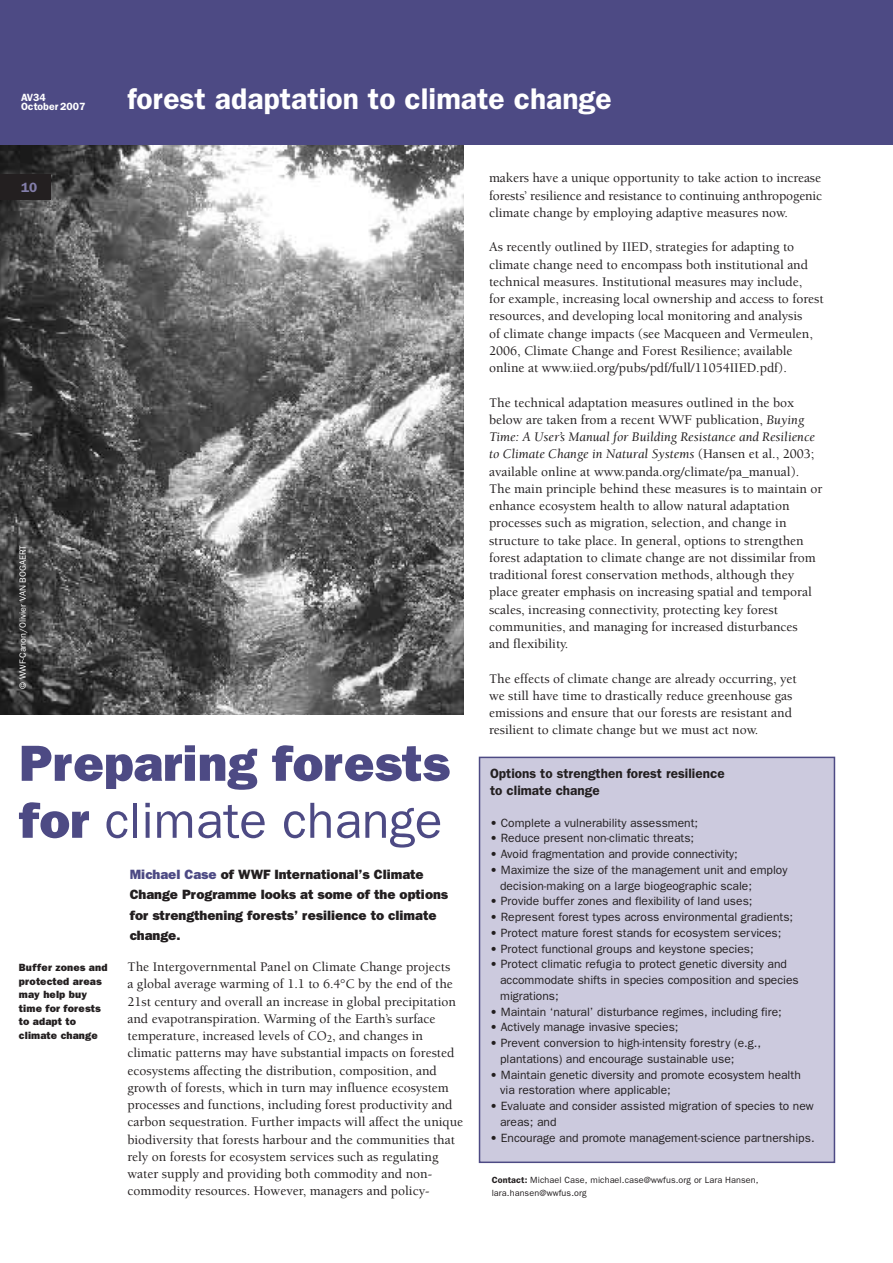
<style>
.page{position:relative;width:893px;height:1263px;background:#fff}
.page>*{position:absolute;margin:0;border:0;box-sizing:border-box;transform-origin:0 0}
.t1{font:800 51px/57px "Franklin Gothic";color:#4d4a84}
.t2{font:600 30px "Franklin Gothic";color:#fff}
.t3{font:500 13.5px/17.2px "Berkeley";color:#231f20}
.t4{font:800 13.5px/20.2px "Franklin Gothic";color:#231f20}
.t5{font:600 13.5px/17.2px "Franklin Gothic";color:#231f20}
.t6{font:600 13.5px "Franklin Gothic";color:#837eaa}
.t7{font:12px/15.8px "Franklin Gothic";color:#231f20}
.t8{font:800 10.5px/13.5px "Franklin Gothic";letter-spacing:.01em;color:#231f20}
.t9{font:600 10.5px/9px "Franklin Gothic";color:#fff}
.t10{font:9px/13.5px "Franklin Gothic";letter-spacing:.01em;color:#231f20}
.t11{font:9px "Franklin Gothic";color:#fff}
.s1{font-weight:400;font-style:italic}
.s2{font-weight:400}
.s3{color:#4d4a84}
.s4{font-weight:600}
</style>
<div class="page">
<img style="left:0;top:145px;width:463px;height:569px">
<div style="left:0;top:174px;width:51px;height:26px;background:#231f20"></div>
<div style="left:0;top:0;width:892px;height:145px;background:#4d4a84"></div>
<div style="left:480px;top:758px;width:353px;height:404px;background:#cccade"></div>
<div style="left:479px;top:757px;width:356px;height:406px;border:2px solid #4d4a84"></div>
<p class="t9" style="left:21px;top:94px;width:66px">AV34<br>October 2007</p>
<p class="t6" style="left:21px;top:183px;width:18px">10</p>
<p class="t11" style="left:20px;top:689px;width:145px;rotate:-90deg">© WWF-Canon/Olivier VAN BOGAERT</p>
<h2 class="t2" style="left:127px;top:89px;width:485px">forest adaptation to climate change</h2>
<p class="t3" style="left:489px;top:171px;width:335px;text-align:justify">makers have a unique opportunity to take action to increase forests’ resilience and resistance to continuing anthropogenic climate change by employing adaptive measures now.</p>
<p class="t3" style="left:489px;top:240px;width:336px">As recently outlined by IIED, strategies for adapting to climate change need to encompass both institutional and technical measures. Institutional measures may include,<br>for example, increasing local ownership and access to forest resources, and developing local monitoring and analysis<br>of climate change impacts (see Macqueen and Vermeulen, 2006, Climate Change and Forest Resilience; available online at www.iied.org/pubs/pdf/full/11054IIED.pdf).</p>
<p class="t3" style="left:489px;top:395px;width:335px">The technical adaptation measures outlined in the box below are taken from a recent WWF publication, <span class="s1">Buying Time: A User’s Manual for Building Resistance and Resilience to Climate Change in Natural Systems</span> (Hansen et al., 2003; available online at www.panda.org/climate/pa_manual).<br>The main principle behind these measures is to maintain or enhance ecosystem health to allow natural adaptation processes such as migration, selection, and change in structure to take place. In general, options to strengthen forest adaptation to climate change are not dissimilar from traditional forest conservation methods, although they place greater emphasis on increasing spatial and temporal scales, increasing connectivity, protecting key forest communities, and managing for increased disturbances<br>and flexibility.</p>
<p class="t3" style="left:489px;top:671px;width:309px">The effects of climate change are already occurring, yet we still have time to drastically reduce greenhouse gas emissions and ensure that our forests are resistant and resilient to climate change but we must act now.</p>
<h1 class="t1" style="left:19px;top:739px;width:432px">Preparing forests for <span class="s2">climate change</span></h1>
<p class="t4" style="left:130px;top:865px;width:320px"><span class="s3">Michael Case</span> of WWF International’s Climate Change Programme looks at some of the options for strengthening forests’ resilience to climate change.</p>
<p class="t8" style="left:19px;top:962px;width:90px">Buffer zones and protected areas may help buy time for forests to adapt to climate change</p>
<p class="t3" style="left:127px;top:960px;width:337px">The Intergovernmental Panel on Climate Change projects<br>a global average warming of 1.1 to 6.4°C by the end of the 21st century and overall an increase in global precipitation and evapotranspiration. Warming of the Earth’s surface temperature, increased levels of CO<sub>2</sub>, and changes in climatic patterns may have substantial impacts on forested ecosystems affecting the distribution, composition, and growth of forests, which in turn may influence ecosystem processes and functions, including forest productivity and carbon sequestration. Further impacts will affect the unique biodiversity that forests harbour and the communities that rely on forests for ecosystem services such as regulating water supply and providing both commodity and non&shy;commodity resources. However, managers and policy-</p>
<p class="t5" style="left:490px;top:766px;width:236px">Options to strengthen forest resilience to climate change</p>
<p class="t7" style="left:490px;top:816px;width:209px">• Complete a vulnerability assessment;</p>
<p class="t7" style="left:490px;top:831px;width:206px">• Reduce present non-climatic threats;</p>
<p class="t7" style="left:490px;top:847px;width:249px">• Avoid fragmentation and provide connectivity;</p>
<p class="t7" style="left:500px;top:863px;width:289px;text-indent:-10px">• Maximize the size of the management unit and employ decision-making on a large biogeographic scale;</p>
<p class="t7" style="left:490px;top:894px;width:264px">• Provide buffer zones and flexibility of land uses;</p>
<p class="t7" style="left:490px;top:910px;width:304px">• Represent forest types across environmental gradients;</p>
<p class="t7" style="left:490px;top:926px;width:293px">• Protect mature forest stands for ecosystem services;</p>
<p class="t7" style="left:490px;top:942px;width:265px">• Protect functional groups and keystone species;</p>
<p class="t7" style="left:500px;top:957px;width:300px;text-indent:-10px">• Protect climatic refugia to protect genetic diversity and accommodate shifts in species composition and species migrations;</p>
<p class="t7" style="left:490px;top:1005px;width:293px">• Maintain ‘natural’ disturbance regimes, including fire;</p>
<p class="t7" style="left:490px;top:1020px;width:190px">• Actively manage invasive species;</p>
<p class="t7" style="left:500px;top:1036px;width:262px;text-indent:-10px">• Prevent conversion to high-intensity forestry (e.g., plantations) and encourage sustainable use;</p>
<p class="t7" style="left:500px;top:1068px;width:302px;text-indent:-10px">• Maintain genetic diversity and promote ecosystem health via restoration where applicable;</p>
<p class="t7" style="left:500px;top:1099px;width:315px;text-indent:-10px">• Evaluate and consider assisted migration of species to new areas; and</p>
<p class="t7" style="left:490px;top:1131px;width:326px">• Encourage and promote management-science partnerships.</p>
<p class="t10" style="left:491px;top:1174px;width:268px"><span class="s4">Contact:</span> Michael Case, michael.case@wwfus.org or Lara Hansen, lara.hansen@wwfus.org</p>
</div>
